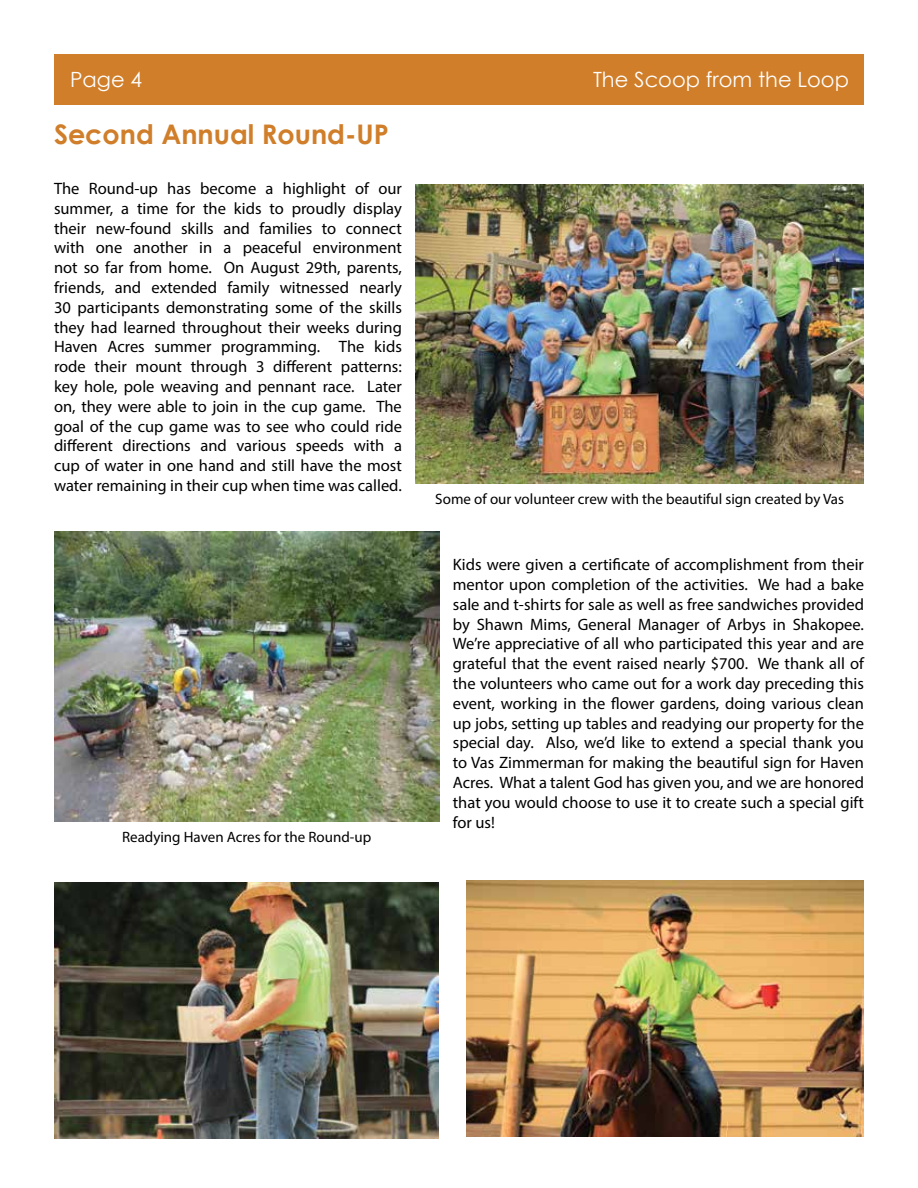
<style>
.page{position:relative;width:918px;height:1188px;background:#fff}
.page>*{position:absolute;margin:0;border:0;box-sizing:border-box;transform-origin:0 0}
.t1{font:700 27px "Century Gothic";color:#d07e29}
.t2{font:21px "Century Gothic";color:#fff}
.t3{font:16.5px/19.8px "Myriad Pro";color:#000;text-align:justify}
.t4{font:15px "Myriad Pro";color:#000}
</style>
<div class="page">
<div style="left:54px;top:54px;width:810px;height:51px;background:#d07e29"></div>
<img style="left:415px;top:185px;width:449px;height:299px">
<img style="left:54px;top:532px;width:385px;height:289px">
<img style="left:54px;top:882px;width:384px;height:256px">
<img style="left:467px;top:880px;width:397px;height:257px">
<p class="t2" style="left:70px;top:65px;width:74px">Page 4</p>
<p class="t2" style="left:593px;top:65px;width:258px">The Scoop from the Loop</p>
<h1 class="t1" style="left:54px;top:113px;width:336px">Second Annual Round-UP</h1>
<p class="t3" style="left:54px;top:178px;width:349px">The Round-up has become a highlight of our summer, a time for the kids to proudly display their new-found skills and families to connect with one another in a peaceful environment not so far from home. On August 29th, parents, friends, and extended family witnessed nearly 30 participants demonstrating some of the skills they had learned throughout their weeks during Haven Acres summer programming. The kids rode their mount through 3 different patterns: key hole, pole weaving and pennant race. Later on, they were able to join in the cup game. The goal of the cup game was to see who could ride different directions and various speeds with a cup of water in one hand and still have the most water remaining in their cup when time was called.</p>
<p class="t4" style="left:435px;top:490px;width:410px">Some of our volunteer crew with the beautiful sign created by Vas</p>
<p class="t4" style="left:122px;top:827px;width:251px">Readying Haven Acres for the Round-up</p>
<p class="t3" style="left:453px;top:555px;width:413px">Kids were given a certificate of accomplishment from their mentor upon completion of the activities. We had a bake sale and t-shirts for sale as well as free sandwiches provided by Shawn Mims, General Manager of Arbys in Shakopee.<br>We’re appreciative of all who participated this year and are grateful that the event raised nearly $700. We thank all of the volunteers who came out for a work day preceding this event, working in the flower gardens, doing various clean up jobs, setting up tables and readying our property for the special day. Also, we’d like to extend a special thank you to Vas Zimmerman for making the beautiful sign for Haven Acres. What a talent God has given you, and we are honored that you would choose to use it to create such a special gift for us!</p>
</div>
